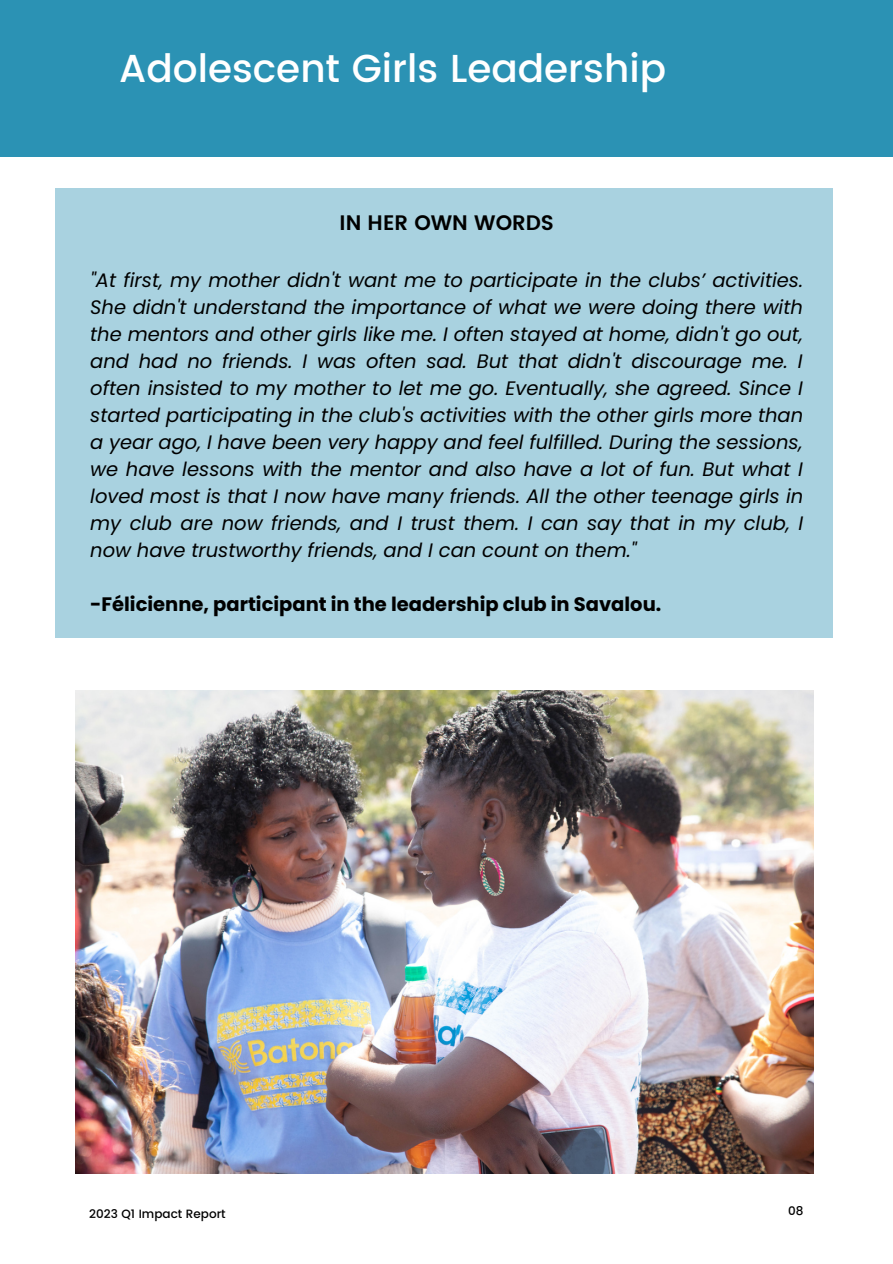
<style>
.page{position:relative;width:893px;height:1264px;background:#fff}
.page>*{position:absolute;margin:0;border:0;box-sizing:border-box;transform-origin:0 0}
.t1{font:500 39px "Poppins";color:#fff}
.t2{font:600 21px "Poppins";color:#000}
.t3{font:italic 19.5px/27px "Poppins";color:#000;text-align:justify}
.t4{font:700 19.5px "Poppins";color:#000}
.t5{font:500 12px "Poppins";color:#000}
</style>
<div class="page">
<div style="left:0;top:0;width:892px;height:156px;background:#2b92b4"></div>
<div style="left:56px;top:188px;width:777px;height:449px;background:#a9d2e0"></div>
<img style="left:76px;top:690px;width:737px;height:483px">
<p class="t1" style="left:119px;top:46px;width:548px">Adolescent Girls Leadership</p>
<p class="t2" style="left:339px;top:210px;width:216px">IN HER OWN WORDS</p>
<p class="t3" style="left:90px;top:267px;width:714px">"At first, my mother didn't want me to participate in the clubs’ activities.<br>She didn't understand the importance of what we were doing there with the mentors and other girls like me. I often stayed at home, didn't go out, and had no friends. I was often sad. But that didn't discourage me. I often insisted to my mother to let me go. Eventually, she agreed. Since I started participating in the club's activities with the other girls more than a year ago, I have been very happy and feel fulfilled. During the sessions, we have lessons with the mentor and also have a lot of fun. But what I loved most is that I now have many friends. All the other teenage girls in my club are now friends, and I trust them. I can say that in my club, I now have trustworthy friends, and I can count on them."</p>
<p class="t4" style="left:90px;top:591px;width:572px">-Félicienne, participant in the leadership club in Savalou.</p>
<p class="t5" style="left:89px;top:1206px;width:138px">2023 Q1 Impact Report</p>
<p class="t5" style="left:788px;top:1204px;width:17px">08</p>
</div>
